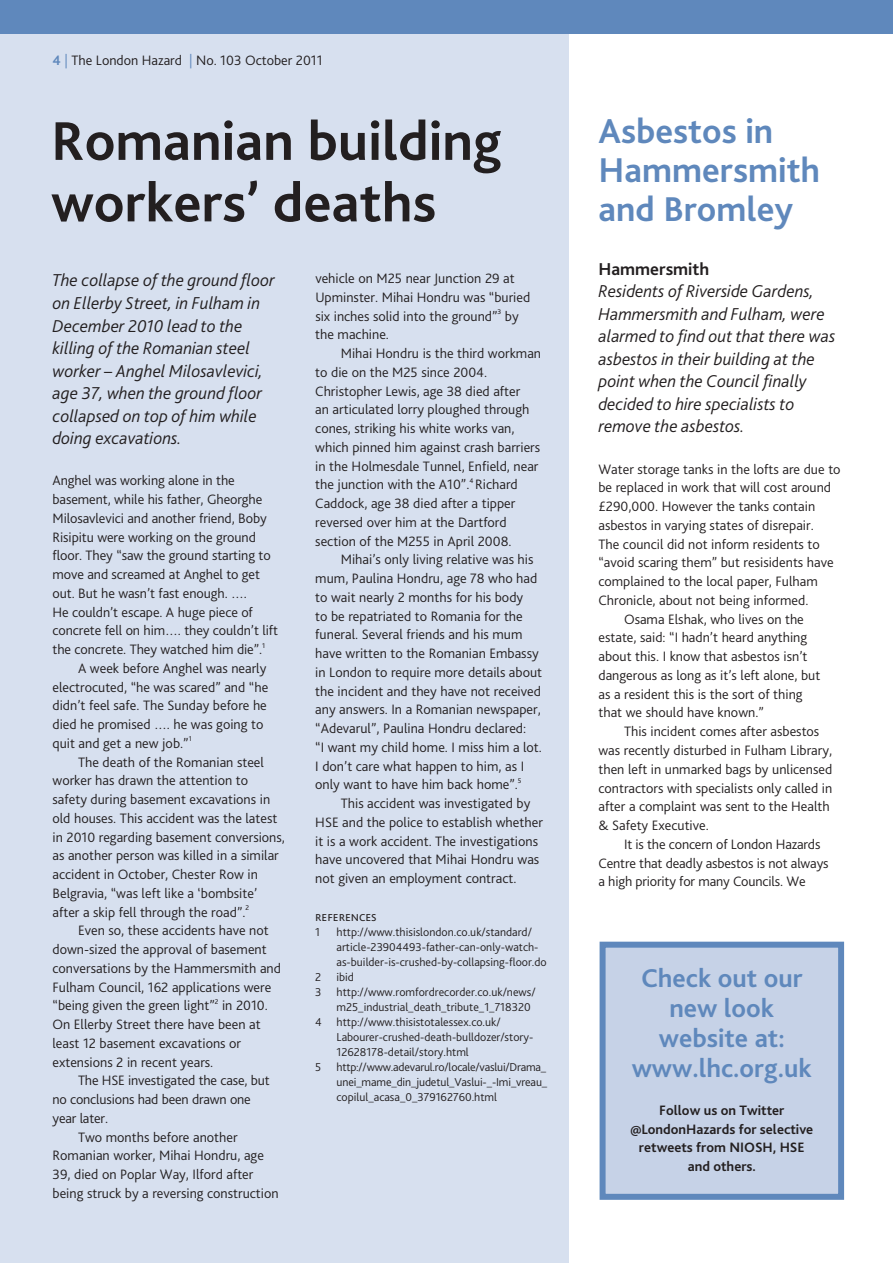
<style>
.page{position:relative;width:893px;height:1263px;background:#fff}
.page>*{position:absolute;margin:0;border:0;box-sizing:border-box;transform-origin:0 0}
.t1{font:700 57px/61.5px "Bliss 2";color:#231f20}
.t2{font:700 36px/39px "Bliss 2";color:#5f88bc}
.t3{font:700 27px/30px "Bliss 2";color:#5f88bc;text-align:center}
.t4{font:italic 300 18px/22.5px "Bliss 2";color:#231f20}
.t5{font:700 18px "Bliss 2";color:#231f20}
.t6{font:300 14.25px/18.8px "Bliss 2";color:#231f20}
.t7{font:700 14.25px/18.8px "Bliss 2";color:#231f20;text-align:center}
.t8{font:300 12px/15px "Bliss 2";color:#231f20}
.t9{font:7.2px "Bliss 2";color:#231f20}
.s1{font-weight:700;color:#5f88bc}
.s2{color:#5f88bc}
</style>
<div class="page">
<div style="left:0;top:0;width:568px;height:1263px;background:#d7e0ef"></div>
<div style="left:0;top:0;width:893px;height:34px;background:#5f88bc"></div>
<div style="left:606px;top:948px;width:232px;height:246px;background:#c6d2e7"></div>
<div style="left:600px;top:942px;width:244px;height:258px;border:6px solid #5f88bc"></div>
<p class="t6" style="left:53px;top:53px;width:272px"><span class="s1">4</span> <span class="s2">|</span> The London Hazard <span class="s2">|</span> No. 103 October 2011</p>
<h1 class="t1" style="left:51px;top:116px;width:452px">Romanian building workers’ deaths</h1>
<h2 class="t2" style="left:598px;top:115px;width:223px">Asbestos in<br>Hammersmith and Bromley</h2>
<p class="t5" style="left:598px;top:262px;width:112px">Hammersmith</p>
<p class="t4" style="left:598px;top:282px;width:238px">Residents of Riverside Gardens,<br>Hammersmith and Fulham, were alarmed to find out that there was asbestos in their building at the point when the Council finally decided to hire specialists to remove the asbestos.</p>
<p class="t6" style="left:598px;top:461px;width:244px">Water storage tanks in the lofts are due to</p>
<p class="t6" style="left:598px;top:480px;width:234px">be replaced in work that will cost around</p>
<p class="t6" style="left:598px;top:498px;width:218px">£290,000. However the tanks contain</p>
<p class="t6" style="left:598px;top:517px;width:217px">asbestos in varying states of disrepair.</p>
<p class="t6" style="left:598px;top:536px;width:223px">The council did not inform residents to</p>
<p class="t6" style="left:598px;top:555px;width:237px">“avoid scaring them” but resisidents have</p>
<p class="t6" style="left:598px;top:573px;width:221px">complained to the local paper, Fulham</p>
<p class="t6" style="left:598px;top:592px;width:211px">Chronicle, about not being informed.</p>
<p class="t6" style="left:624px;top:611px;width:181px">Osama Elshak, who lives on the</p>
<p class="t6" style="left:598px;top:630px;width:210px">estate, said: “I hadn’t heard anything</p>
<p class="t6" style="left:598px;top:648px;width:210px">about this. I know that asbestos isn’t</p>
<p class="t6" style="left:598px;top:667px;width:223px">dangerous as long as it’s left alone, but</p>
<p class="t6" style="left:598px;top:686px;width:206px">as a resident this is the sort of thing</p>
<p class="t6" style="left:598px;top:705px;width:167px">that we should have known.”</p>
<p class="t6" style="left:624px;top:723px;width:197px">This incident comes after asbestos</p>
<p class="t6" style="left:598px;top:742px;width:235px">was recently disturbed in Fulham Library,</p>
<p class="t6" style="left:598px;top:761px;width:235px">then left in unmarked bags by unlicensed</p>
<p class="t6" style="left:598px;top:780px;width:235px">contractors with specialists only called in</p>
<p class="t6" style="left:598px;top:798px;width:233px">after a complaint was sent to the Health</p>
<p class="t6" style="left:598px;top:817px;width:112px">&amp; Safety Executive.</p>
<p class="t6" style="left:624px;top:836px;width:198px">It is the concern of London Hazards</p>
<p class="t6" style="left:598px;top:855px;width:232px">Centre that deadly asbestos is not always</p>
<p class="t6" style="left:598px;top:873px;width:209px">a high priority for many Councils. We</p>
<p class="t6" style="left:315px;top:270px;width:216px">vehicle on M25 near Junction 29 at<br>Upminster. Mihai Hondru was “buried six inches solid into the ground”</p>
<p class="t4" style="left:53px;top:271px;width:224px">The collapse of the ground floor on Ellerby Street, in Fulham in<br>December 2010 lead to the killing of the Romanian steel worker – Anghel Milosavlevici, age 37, when the ground floor collapsed on top of him while doing excavations.</p>
<p class="t6" style="left:53px;top:472px;width:227px">Anghel was working alone in the basement, while his father, Gheorghe Milosavlevici and another friend, Boby Risipitu were working on the ground floor. They “saw the ground starting to move and screamed at Anghel to get out. But he wasn’t fast enough. ….<br>He couldn’t escape. A huge piece of concrete fell on him…. they couldn’t lift the concrete. They watched him die”.</p>
<p class="t9" style="left:498px;top:309px;width:5px">3</p>
<p class="t6" style="left:505px;top:308px;width:15px">by</p>
<p class="t6" style="left:315px;top:327px;width:75px">the machine.</p>
<p class="t6" style="left:341px;top:345px;width:202px">Mihai Hondru is the third workman</p>
<p class="t6" style="left:315px;top:364px;width:173px">to die on the M25 since 2004.</p>
<p class="t6" style="left:315px;top:383px;width:207px">Christopher Lewis, age 38 died after</p>
<p class="t6" style="left:315px;top:402px;width:216px">an articulated lorry ploughed through</p>
<p class="t6" style="left:315px;top:420px;width:201px">cones, striking his white works van,</p>
<p class="t6" style="left:315px;top:439px;width:226px">which pinned him against crash barriers</p>
<p class="t6" style="left:315px;top:458px;width:225px">in the Holmesdale Tunnel, Enfield, near</p>
<p class="t6" style="left:315px;top:477px;width:204px">the junction with the A10”. Richard</p>
<p class="t9" style="left:469px;top:478px;width:5px">4</p>
<p class="t6" style="left:315px;top:495px;width:202px">Caddock, age 38 died after a tipper</p>
<p class="t6" style="left:315px;top:514px;width:193px">reversed over him at the Dartford</p>
<p class="t6" style="left:315px;top:533px;width:198px">section of the M255 in April 2008.</p>
<p class="t6" style="left:341px;top:552px;width:194px">Mihai’s only living relative was his</p>
<p class="t6" style="left:315px;top:570px;width:223px">mum, Paulina Hondru, age 78 who had</p>
<p class="t6" style="left:315px;top:589px;width:209px">to wait nearly 2 months for his body</p>
<p class="t6" style="left:315px;top:608px;width:209px">to be repatriated to Romania for the</p>
<p class="t6" style="left:315px;top:627px;width:209px">funeral. Several friends and his mum</p>
<p class="t6" style="left:315px;top:645px;width:225px">have written to the Romanian Embassy</p>
<p class="t6" style="left:315px;top:664px;width:228px">in London to require more details about</p>
<p class="t6" style="left:315px;top:683px;width:227px">the incident and they have not received</p>
<p class="t6" style="left:315px;top:702px;width:227px">any answers. In a Romanian newspaper,</p>
<p class="t6" style="left:315px;top:720px;width:212px">“Adevarul”, Paulina Hondru declared:</p>
<p class="t6" style="left:315px;top:739px;width:228px">“I want my child home. I miss him a lot.</p>
<p class="t6" style="left:315px;top:758px;width:210px">I don’t care what happen to him, as I</p>
<p class="t6" style="left:315px;top:777px;width:204px">only want to have him back home”.</p>
<p class="t9" style="left:518px;top:778px;width:5px">5</p>
<p class="t6" style="left:315px;top:795px;width:229px;text-indent:26px">This accident was investigated by HSE and the police to establish whether it is a work accident. The investigations have uncovered that Mihai Hondru was not given an employment contract.</p>
<p class="t6" style="left:315px;top:908px;width:63px">REFERENCES</p>
<p class="t8" style="left:315px;top:925px;width:6px">1</p>
<p class="t8" style="left:337px;top:925px;width:212px">http://www.thisislondon.co.uk/standard/ article-23904493-father-can-only-watch&shy;as-builder-is-crushed-by-collapsing-floor.do</p>
<p class="t8" style="left:315px;top:970px;width:8px">2</p>
<p class="t8" style="left:337px;top:970px;width:19px">ibid</p>
<p class="t8" style="left:315px;top:985px;width:222px">3 http://www.romfordrecorder.co.uk/news/</p>
<p class="t8" style="left:337px;top:1000px;width:196px">m25_industrial_death_tribute_1_718320</p>
<p class="t8" style="left:315px;top:1015px;width:187px">4 http://www.thisistotalessex.co.uk/</p>
<p class="t8" style="left:337px;top:1030px;width:198px">Labourer-crushed-death-bulldozer/story-</p>
<p class="t8" style="left:337px;top:1045px;width:134px">12628178-detail/story.html</p>
<p class="t8" style="left:315px;top:1060px;width:8px">5</p>
<p class="t8" style="left:337px;top:1060px;width:212px;text-align:justify">http://www.adevarul.ro/locale/vaslui/Drama_ unei_mame_din_judetul_Vaslui-_-Imi_vreau_ copilul_acasa_0_379162760.html</p>
<p class="t9" style="left:262px;top:642px;width:4px">1</p>
<p class="t6" style="left:53px;top:660px;width:217px;text-indent:26px">A week before Anghel was nearly electrocuted, “he was scared” and “he didn’t feel safe. The Sunday before he died he promised …. he was going to quit and get a new job.”</p>
<p class="t9" style="left:189px;top:736px;width:4px">1</p>
<p class="t6" style="left:53px;top:754px;width:234px;text-indent:26px">The death of the Romanian steel worker has drawn the attention to safety during basement excavations in old houses. This accident was the latest in 2010 regarding basement conversions, as another person was killed in a similar accident in October, Chester Row in Belgravia, “was left like a ‘bombsite’ after a skip fell through the road”.</p>
<p class="t9" style="left:246px;top:905px;width:5px">2</p>
<p class="t6" style="left:53px;top:922px;width:230px;text-indent:26px">Even so, these accidents have not down-sized the approval of basement conversations by the Hammersmith and Fulham Council, 162 applications were “being given the green light”</p>
<h3 class="t3" style="left:632px;top:966px;width:182px">Check out our new look website at: www.lhc.org.uk</h3>
<p class="t7" style="left:630px;top:1102px;width:184px">Follow us on Twitter @LondonHazards for selective retweets from NIOSH, HSE and others.</p>
<p class="t9" style="left:215px;top:999px;width:5px">2</p>
<p class="t6" style="left:53px;top:997px;width:217px;text-indent:170px">in 2010.<br>On Ellerby Street there have been at least 12 basement excavations or extensions 2 in recent years.</p>
<p class="t6" style="left:78px;top:1072px;width:193px">The HSE investigated the case, but</p>
<p class="t6" style="left:53px;top:1091px;width:200px">no conclusions had been drawn one</p>
<p class="t6" style="left:53px;top:1110px;width:57px">year later.</p>
<p class="t6" style="left:78px;top:1129px;width:161px">Two months before another</p>
<p class="t6" style="left:53px;top:1147px;width:213px">Romanian worker, Mihai Hondru, age</p>
<p class="t6" style="left:53px;top:1166px;width:202px">39, died on Poplar Way, Ilford after</p>
<p class="t6" style="left:53px;top:1185px;width:228px">being struck by a reversing construction</p>
</div>
